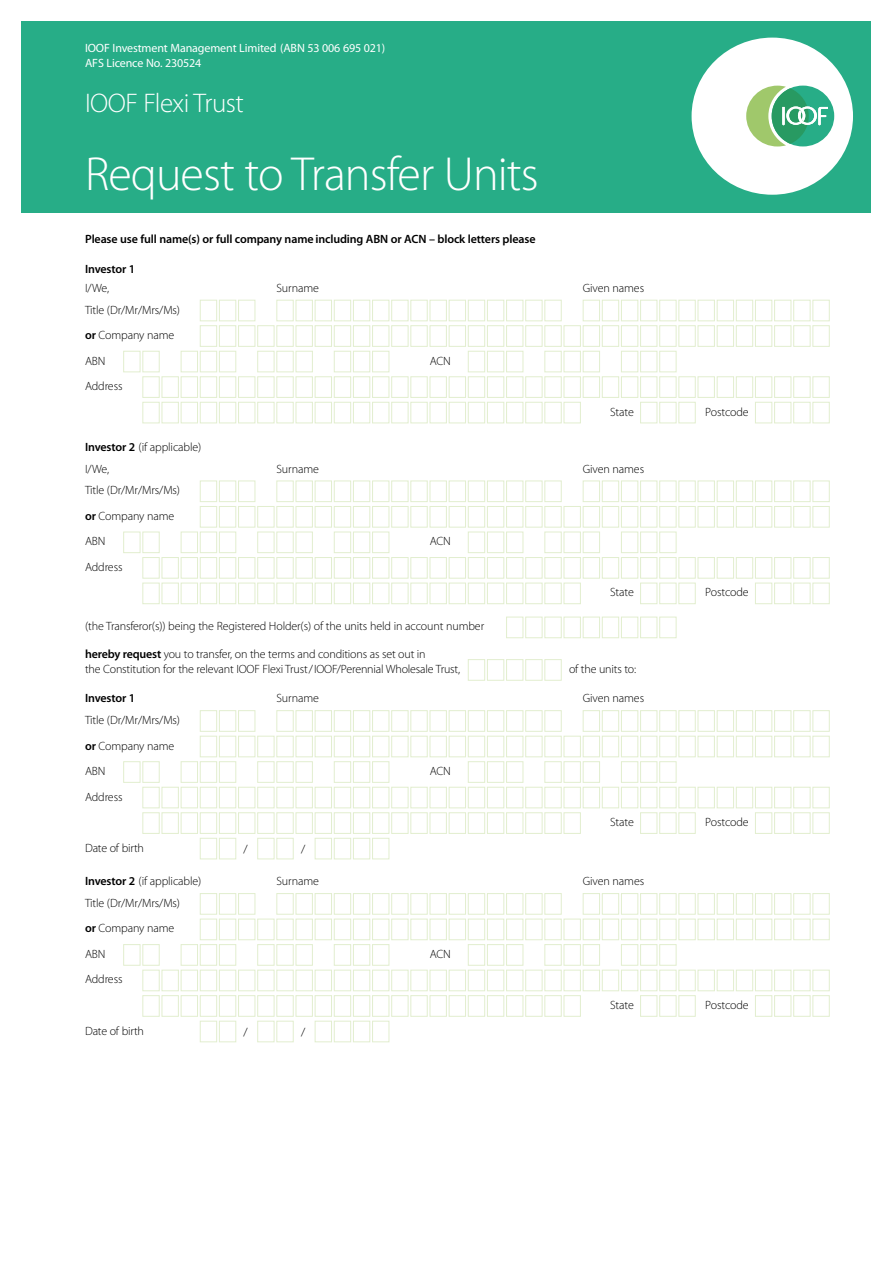
<style>
.page{position:relative;width:893px;height:1262px;background:#fff}
.page>*{position:absolute;margin:0;border:0;box-sizing:border-box;transform-origin:0 0}
.t1{font:300 48px "Myriad Pro";letter-spacing:-.02em;color:#fff}
.t2{font:300 27px "Myriad Pro";letter-spacing:-.02em;color:#fff}
.t3{font:300 12px/25.5px "Myriad Pro";letter-spacing:-.01em;color:#000}
.t4{font:600 12px "Myriad Pro";letter-spacing:-.01em;color:#000}
.t5{font:12px/15px "Myriad Pro";letter-spacing:-.01em;color:#fff}
.s1{font-weight:600}
</style>
<div class="page">
<svg style="left:123px;top:299px;width:706px;height:124px"></svg>
<svg style="left:506px;top:616px;width:170px;height:22px"></svg>
<svg style="left:123px;top:893px;width:706px;height:124px"></svg>
<svg style="left:123px;top:480px;width:706px;height:124px"></svg>
<svg style="left:200px;top:659px;width:362px;height:383px"></svg>
<svg style="left:123px;top:710px;width:706px;height:149px"></svg>
<div style="left:21px;top:21px;width:849px;height:192px;background:#27ad87"></div>
<div style="left:691px;top:38px;width:162px;height:157px;background:#fff;border-radius:50%"></div>
<div style="left:771px;top:86px;width:63px;height:60px;background:#27ad87;border-radius:50%"></div>
<svg style="left:746px;top:86px;width:82px;height:60px"></svg>
<p class="t5" style="left:85px;top:41px;width:302px">IOOF Investment Management Limited (ABN 53 006 695 021)<br>AFS Licence No. 230524</p>
<h2 class="t2" style="left:85px;top:92px;width:160px">IOOF Flexi Trust</h2>
<h1 class="t1" style="left:85px;top:155px;width:455px">Request to Transfer Units</h1>
<p class="t4" style="left:85px;top:234px;width:452px">Please use full name(s) or full company name including ABN or ACN – block letters please</p>
<p class="t4" style="left:85px;top:264px;width:52px">Investor 1</p>
<p class="t3" style="left:85px;top:276px;width:26px">I/We,</p>
<p class="t3" style="left:276px;top:276px;width:44px">Surname</p>
<p class="t3" style="left:583px;top:276px;width:63px">Given names</p>
<p class="t3" style="left:85px;top:298px;width:97px">Title (Dr/Mr/Mrs/Ms) <span class="s1">or</span> Company name<br>ABN</p>
<p class="t3" style="left:85px;top:374px;width:39px">Address</p>
<p class="t3" style="left:85px;top:436px;width:118px"><span class="s1">Investor 2</span> (if applicable)</p>
<p class="t3" style="left:429px;top:349px;width:23px">ACN</p>
<p class="t3" style="left:610px;top:400px;width:25px">State</p>
<p class="t3" style="left:705px;top:400px;width:45px">Postcode</p>
<p class="t3" style="left:85px;top:457px;width:26px">I/We,</p>
<p class="t3" style="left:276px;top:457px;width:44px">Surname</p>
<p class="t3" style="left:583px;top:457px;width:63px">Given names</p>
<p class="t3" style="left:85px;top:478px;width:97px">Title (Dr/Mr/Mrs/Ms) <span class="s1">or</span> Company name<br>ABN</p>
<p class="t3" style="left:85px;top:555px;width:39px">Address</p>
<p class="t3" style="left:429px;top:529px;width:23px">ACN</p>
<p class="t3" style="left:85px;top:615px;width:400px">(the Transferor(s)) being the Registered Holder(s) of the units held in account number</p>
<p class="t3" style="left:85px;top:647px;width:376px;line-height:15px"><span class="s1">hereby request</span> you to transfer, on the terms and conditions as set out in<br>the Constitution for the relevant IOOF Flexi Trust/IOOF/Perennial Wholesale Trust,</p>
<p class="t3" style="left:610px;top:581px;width:25px">State</p>
<p class="t3" style="left:705px;top:581px;width:45px">Postcode</p>
<p class="t3" style="left:569px;top:657px;width:69px">of the units to:</p>
<p class="t4" style="left:85px;top:694px;width:52px">Investor 1</p>
<p class="t3" style="left:276px;top:686px;width:44px">Surname</p>
<p class="t3" style="left:583px;top:686px;width:63px">Given names</p>
<p class="t3" style="left:85px;top:708px;width:97px">Title (Dr/Mr/Mrs/Ms) <span class="s1">or</span> Company name<br>ABN</p>
<p class="t3" style="left:85px;top:785px;width:39px">Address</p>
<p class="t3" style="left:85px;top:836px;width:60px">Date of birth</p>
<p class="t3" style="left:243px;top:837px;width:6px">/</p>
<p class="t3" style="left:301px;top:837px;width:6px">/</p>
<p class="t3" style="left:429px;top:759px;width:23px">ACN</p>
<p class="t3" style="left:610px;top:810px;width:25px">State</p>
<p class="t3" style="left:705px;top:810px;width:45px">Postcode</p>
<p class="t3" style="left:85px;top:869px;width:118px"><span class="s1">Investor 2</span> (if applicable)</p>
<p class="t3" style="left:276px;top:869px;width:44px">Surname</p>
<p class="t3" style="left:583px;top:869px;width:63px">Given names</p>
<p class="t3" style="left:85px;top:891px;width:97px">Title (Dr/Mr/Mrs/Ms) <span class="s1">or</span> Company name<br>ABN</p>
<p class="t3" style="left:85px;top:967px;width:39px">Address</p>
<p class="t3" style="left:85px;top:1019px;width:60px">Date of birth</p>
<p class="t3" style="left:243px;top:1020px;width:6px">/</p>
<p class="t3" style="left:301px;top:1020px;width:6px">/</p>
<p class="t3" style="left:429px;top:942px;width:23px">ACN</p>
<p class="t3" style="left:610px;top:993px;width:25px">State</p>
<p class="t3" style="left:705px;top:993px;width:45px">Postcode</p>
</div>
